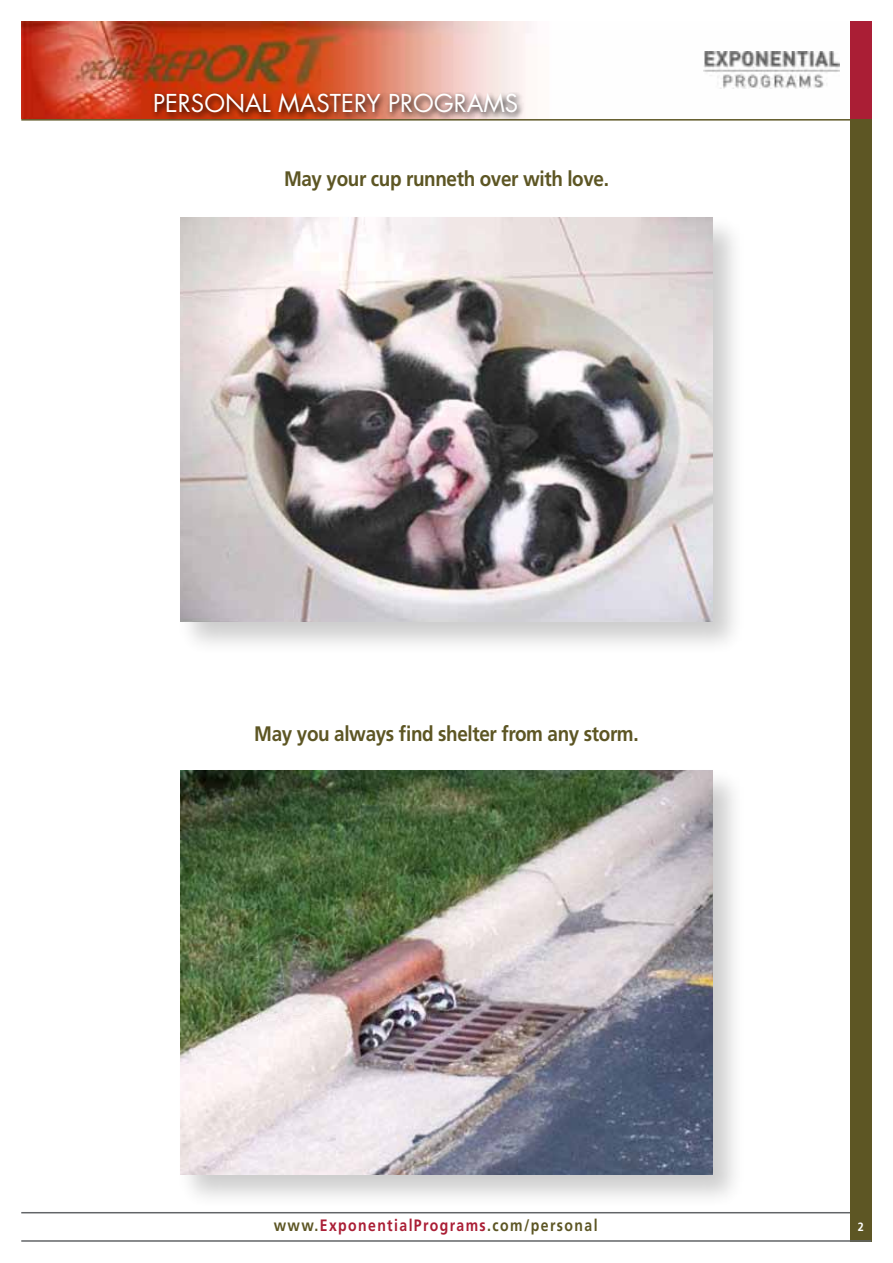
<style>
.page{position:relative;width:893px;height:1263px;background:#fff}
.page>*{position:absolute;margin:0;border:0;box-sizing:border-box;transform-origin:0 0}
.t1{font:24px "Futura";color:#fff}
.t2{font:700 21px "Frutiger";letter-spacing:-.02em;color:#5d5624;scale:.9 1}
.t3{font:700 16.5px "Frutiger";letter-spacing:.1em;color:#aa1e35;scale:.85 1}
.t4{font:700 12px "Frutiger";color:#fff;scale:.9 1}
.s1{color:#5d5624}
</style>
<div class="page">
<img style="left:21px;top:21px;width:819px;height:98px">
<hr style="left:21px;top:1212px;width:850px;height:1px;background:#626568">
<div style="left:850px;top:21px;width:22px;height:98px;background:#aa1e35"></div>
<div style="left:850px;top:119px;width:22px;height:1123px;background:#5d5624"></div>
<hr style="left:21px;top:1240px;width:850px;height:2px;background:#626568">
<hr style="left:21px;top:119px;width:850px;height:2px;background:#5d5624">
<img style="left:704px;top:52px;width:135px;height:36px">
<div style="left:151px;top:89px;width:374px;height:31px;background:#000;opacity:.9"></div>
<div style="left:176px;top:213px;width:569px;height:441px;background:#000;opacity:.2"></div>
<img style="left:181px;top:217px;width:531px;height:404px">
<div style="left:176px;top:766px;width:569px;height:441px;background:#000;opacity:.2"></div>
<img style="left:181px;top:770px;width:531px;height:404px">
<p class="t1" style="left:153px;top:87px;width:367px">PERSONAL MASTERY PROGRAMS</p>
<p class="t2" style="left:284px;top:167px;width:363px">May your cup runneth over with love.</p>
<p class="t2" style="left:254px;top:721px;width:429px">May you always find shelter from any storm.</p>
<p class="t3" style="left:274px;top:1215px;width:383px"><span class="s1">www.</span>ExponentialPrograms<span class="s1">.com/personal</span></p>
<p class="t4" style="left:858px;top:1219px;width:8px">2</p>
</div>
